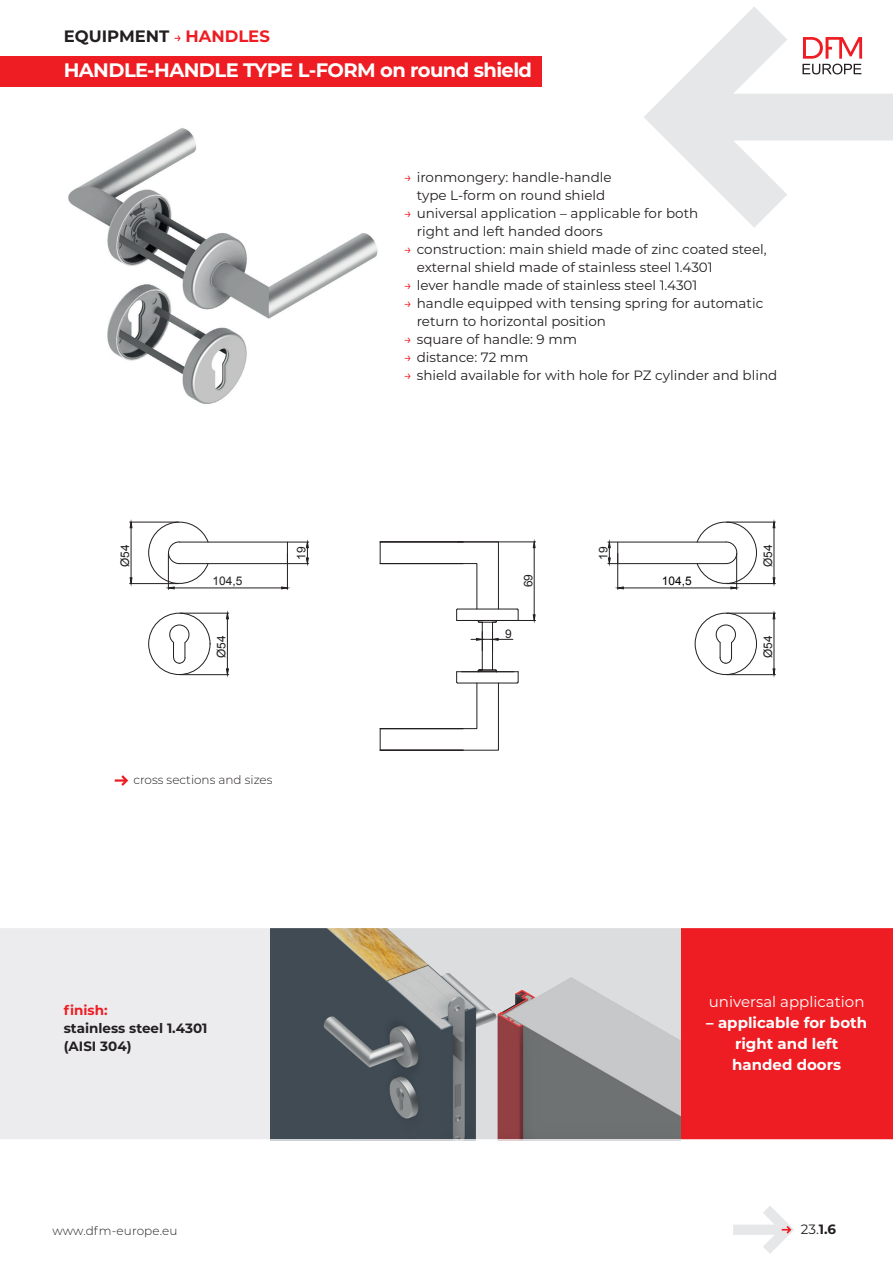
<style>
.page{position:relative;width:893px;height:1263px;background:#fff}
.page>*{position:absolute;margin:0;border:0;box-sizing:border-box;transform-origin:0 0}
.t1{font:700 19.5px "Montserrat";letter-spacing:-.03em;color:#fff}
.t2{font:700 16.5px "Montserrat";color:#231f20}
.t3{font:700 15px/21px "Montserrat";color:#fff;text-align:center}
.t4{font:15px "Montserrat";color:#fff}
.t5{font:13.5px/18px "Montserrat";color:#231f20}
.t6{font:700 13.5px/18px "Montserrat";color:#231f20}
.t7{font:700 13.5px "Montserrat";color:#ee1d23}
.t8{font:300 12px "Montserrat";color:#231f20}
.t9{font:11.85px "Arial";color:#231f20}
.t10{font:11.85px "Arial";color:#000001}
.s1{font-weight:500;font-size:13.5px;color:#ee1d23}
.s2{color:#ee1d23}
.s3{font-weight:700}
</style>
<div class="page">
<svg style="left:644px;top:7px;width:249px;height:221px"></svg>
<svg style="left:733px;top:1206px;width:61px;height:48px"></svg>
<svg style="left:798px;top:27px;width:72px;height:48px"></svg>
<img style="left:26px;top:86px;width:358px;height:318px">
<div style="left:0;top:56px;width:541px;height:30px;background:#ee1d23"></div>
<div style="left:680px;top:927px;width:213px;height:213px;background:#ee1d23"></div>
<div style="left:0;top:927px;width:681px;height:213px;background:#ececee"></div>
<img style="left:270px;top:928px;width:411px;height:211px">
<hr style="left:0;top:1139px;width:893px;height:2px;background:#fff">
<hr style="left:0;top:927px;width:893px;height:1px;background:#fff">
<svg style="left:115px;top:775px;width:13px;height:11px"></svg>
<hr style="left:618px;top:542px;width:108px;height:1px;background:#231f20">
<hr style="left:618px;top:563px;width:108px;height:1px;background:#231f20">
<hr style="left:617px;top:553px;width:1px;height:36px;background:#231f20">
<hr style="left:623px;top:588px;width:108px;height:1px;background:#231f20">
<svg style="left:617px;top:586px;width:7px;height:4px"></svg>
<svg style="left:696px;top:521px;width:61px;height:69px"></svg>
<hr style="left:726px;top:522px;width:49px;height:1px;background:#231f20">
<hr style="left:726px;top:583px;width:49px;height:1px;background:#231f20">
<hr style="left:774px;top:528px;width:1px;height:50px;background:#231f20">
<svg style="left:772px;top:521px;width:4px;height:7px"></svg>
<svg style="left:772px;top:577px;width:4px;height:7px"></svg>
<svg style="left:715px;top:624px;width:21px;height:40px"></svg>
<div style="left:695px;top:613px;width:62px;height:62px;border:1px solid #231f20;border-radius:50%"></div>
<hr style="left:726px;top:613px;width:49px;height:1px;background:#231f20">
<hr style="left:726px;top:674px;width:49px;height:1px;background:#231f20">
<hr style="left:774px;top:619px;width:1px;height:50px;background:#231f20">
<svg style="left:772px;top:612px;width:4px;height:7px"></svg>
<svg style="left:772px;top:668px;width:4px;height:7px"></svg>
<svg style="left:608px;top:541px;width:10px;height:23px"></svg>
<hr style="left:179px;top:542px;width:108px;height:1px;background:#231f20">
<hr style="left:179px;top:563px;width:108px;height:1px;background:#231f20">
<hr style="left:287px;top:553px;width:1px;height:36px;background:#231f20">
<hr style="left:174px;top:588px;width:108px;height:1px;background:#231f20">
<svg style="left:281px;top:586px;width:7px;height:4px"></svg>
<svg style="left:148px;top:521px;width:61px;height:69px"></svg>
<hr style="left:130px;top:522px;width:49px;height:1px;background:#231f20">
<hr style="left:130px;top:583px;width:49px;height:1px;background:#231f20">
<hr style="left:131px;top:528px;width:1px;height:50px;background:#231f20">
<svg style="left:129px;top:521px;width:4px;height:7px"></svg>
<svg style="left:129px;top:577px;width:4px;height:7px"></svg>
<svg style="left:169px;top:624px;width:21px;height:40px"></svg>
<div style="left:148px;top:613px;width:62px;height:62px;border:1px solid #231f20;border-radius:50%"></div>
<hr style="left:180px;top:613px;width:49px;height:1px;background:#231f20">
<hr style="left:180px;top:674px;width:49px;height:1px;background:#231f20">
<hr style="left:227px;top:619px;width:1px;height:50px;background:#231f20">
<svg style="left:226px;top:612px;width:3px;height:7px"></svg>
<svg style="left:226px;top:668px;width:3px;height:7px"></svg>
<svg style="left:287px;top:541px;width:22px;height:23px"></svg>
<hr style="left:482px;top:622px;width:1px;height:48px;background:#231f20">
<hr style="left:492px;top:622px;width:1px;height:48px;background:#231f20">
<hr style="left:458px;top:683px;width:59px;height:1px;background:#231f20">
<svg style="left:516px;top:672px;width:3px;height:12px"></svg>
<hr style="left:457px;top:671px;width:61px;height:1px;background:#231f20">
<hr style="left:457px;top:542px;width:79px;height:1px;background:#231f20">
<hr style="left:534px;top:548px;width:1px;height:67px;background:#231f20">
<svg style="left:532px;top:541px;width:4px;height:7px"></svg>
<hr style="left:458px;top:609px;width:59px;height:1px;background:#231f20">
<svg style="left:514px;top:608px;width:22px;height:13px"></svg>
<hr style="left:457px;top:620px;width:61px;height:1px;background:#231f20">
<svg style="left:471px;top:631px;width:42px;height:20px"></svg>
<svg style="left:379px;top:541px;width:120px;height:82px"></svg>
<svg style="left:379px;top:669px;width:120px;height:82px"></svg>
<p class="t2" style="left:64px;top:24px;width:208px">EQUIPMENT <span class="s1">→</span> <span class="s2">HANDLES</span></p>
<h1 class="t1" style="left:64px;top:56px;width:470px">HANDLE-HANDLE TYPE L-FORM on round shield</h1>
<p class="t5" style="left:404px;top:168px;width:209px;text-align:center"><span class="s2">→</span> ironmongery: handle-handle type L-form on round shield</p>
<p class="t5" style="left:417px;top:204px;width:283px;text-indent:-13px"><span class="s2">→</span> universal application – applicable for both right and left handed doors</p>
<p class="t5" style="left:417px;top:240px;width:352px;text-indent:-13px"><span class="s2">→</span> construction: main shield made of zinc coated steel, external shield made of stainless steel 1.4301</p>
<p class="t5" style="left:404px;top:276px;width:295px"><span class="s2">→</span> lever handle made of stainless steel 1.4301</p>
<p class="t5" style="left:417px;top:294px;width:348px;text-indent:-13px"><span class="s2">→</span> handle equipped with tensing spring for automatic return to horizontal position</p>
<p class="t5" style="left:404px;top:330px;width:175px"><span class="s2">→</span> square of handle: 9 mm</p>
<p class="t5" style="left:404px;top:348px;width:126px"><span class="s2">→</span> distance: 72 mm</p>
<p class="t5" style="left:404px;top:366px;width:375px"><span class="s2">→</span> shield available for with hole for PZ cylinder and blind</p>
<p class="t9" style="left:117px;top:567px;width:24px;rotate:-90deg">Ø54</p>
<p class="t9" style="left:294px;top:560px;width:15px;rotate:-90deg">19</p>
<p class="t9" style="left:596px;top:560px;width:15px;rotate:-90deg">19</p>
<p class="t9" style="left:760px;top:567px;width:24px;rotate:-90deg">Ø54</p>
<p class="t9" style="left:213px;top:573px;width:31px">104,5</p>
<p class="t9" style="left:520px;top:587px;width:15px;rotate:-90deg">69</p>
<p class="t10" style="left:662px;top:573px;width:31px">104,5</p>
<p class="t9" style="left:213px;top:658px;width:24px;rotate:-90deg">Ø54</p>
<p class="t9" style="left:505px;top:626px;width:8px">9</p>
<p class="t9" style="left:760px;top:658px;width:24px;rotate:-90deg">Ø54</p>
<p class="t8" style="left:133px;top:772px;width:141px">cross sections and sizes</p>
<p class="t7" style="left:64px;top:1000px;width:45px">finish:</p>
<p class="t6" style="left:64px;top:1018px;width:145px">stainless steel 1.4301 (AISI 304)</p>
<p class="t8" style="left:52px;top:1223px;width:126px">www.dfm-europe.eu</p>
<p class="t4" style="left:709px;top:992px;width:157px">universal application</p>
<p class="t3" style="left:706px;top:1012px;width:162px">– applicable for both right and left handed doors</p>
<p class="t5" style="left:801px;top:1220px;width:37px">23.<span class="s3">1.6</span></p>
</div>
